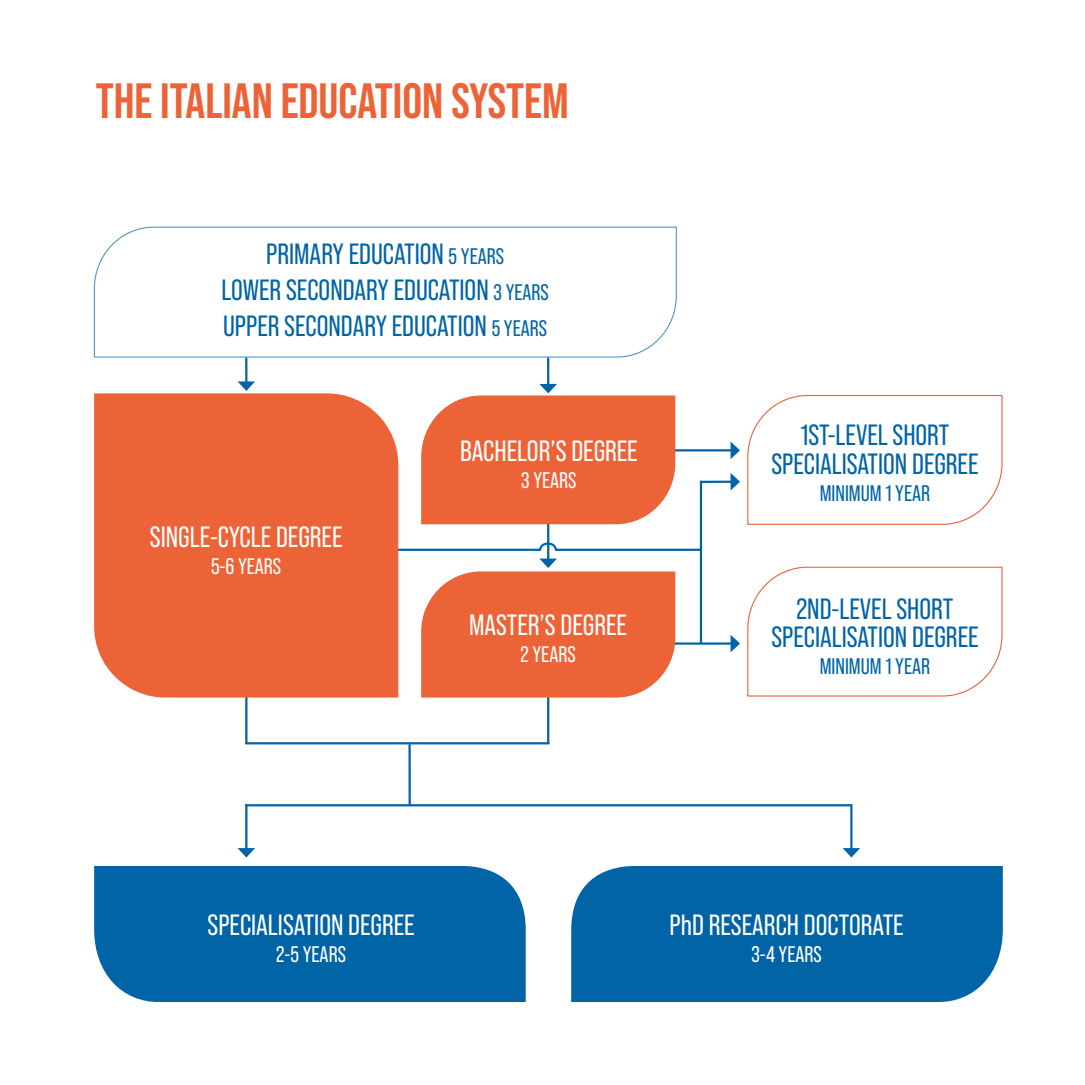
<style>
.page{position:relative;width:1085px;height:1085px;background:#fff}
.page>*{position:absolute;margin:0;border:0;box-sizing:border-box;transform-origin:0 0}
.t1{font:700 49.5px "Bebas Neue Pro";color:#ec6338}
.t2{font:29.25px/28.1px "Bebas Neue Pro";color:#0064a7;text-align:center}
.t3{font:29.25px "Bebas Neue Pro";color:#fff}
.t4{font:22.5px "Bebas Neue Pro";color:#fff}
.t5{font:22.5px "Bebas Neue Pro";color:#0064a7}
.s1{font-size:22.5px}
</style>
<div class="page">
<div style="left:94px;top:866px;width:431px;height:135px;background:#0064a7"></div>
<div style="left:571px;top:866px;width:431px;height:135px;background:#0064a7"></div>
<svg style="left:398px;top:541px;width:305px;height:11px"></svg>
<hr style="left:699px;top:480px;width:3px;height:163px;background:#0064a7">
<hr style="left:547px;top:520px;width:2px;height:39px;background:#0064a7">
<hr style="left:245px;top:804px;width:2px;height:45px;background:#0064a7">
<svg style="left:237px;top:847px;width:18px;height:10px"></svg>
<hr style="left:850px;top:804px;width:2px;height:45px;background:#0064a7">
<svg style="left:842px;top:847px;width:18px;height:10px"></svg>
<hr style="left:245px;top:804px;width:606px;height:2px;background:#0064a7">
<hr style="left:245px;top:691px;width:2px;height:52px;background:#0064a7">
<hr style="left:547px;top:692px;width:2px;height:51px;background:#0064a7">
<hr style="left:408px;top:744px;width:3px;height:60px;background:#0064a7">
<hr style="left:700px;top:480px;width:31px;height:3px;background:#0064a7">
<svg style="left:730px;top:473px;width:10px;height:17px"></svg>
<hr style="left:245px;top:357px;width:2px;height:25px;background:#0064a7">
<svg style="left:237px;top:381px;width:18px;height:10px"></svg>
<hr style="left:547px;top:357px;width:2px;height:28px;background:#0064a7">
<hr style="left:245px;top:742px;width:304px;height:2px;background:#0064a7">
<hr style="left:607px;top:642px;width:124px;height:2px;background:#0064a7">
<svg style="left:730px;top:635px;width:10px;height:17px"></svg>
<hr style="left:595px;top:449px;width:136px;height:2px;background:#0064a7">
<svg style="left:730px;top:441px;width:10px;height:18px"></svg>
<svg style="left:421px;top:558px;width:254px;height:139px;background:#ee7853"></svg>
<svg style="left:421px;top:384px;width:254px;height:140px;background:#ed7651"></svg>
<svg style="left:747px;top:395px;width:255px;height:130px"></svg>
<svg style="left:747px;top:566px;width:255px;height:131px"></svg>
<svg style="left:93px;top:226px;width:584px;height:132px"></svg>
<div style="left:94px;top:393px;width:304px;height:304px;background:#ec6338"></div>
<h1 class="t1" style="left:96px;top:72px;width:474px">THE ITALIAN EDUCATION SYSTEM</h1>
<p class="t2" style="left:221px;top:236px;width:329px;line-height:36px">PRIMARY EDUCATION <span class="s1">5 YEARS<br></span>LOWER SECONDARY EDUCATION <span class="s1">3 YEARS<br></span>UPPER SECONDARY EDUCATION <span class="s1">5 YEARS</span></p>
<p class="t3" style="left:150px;top:520px;width:194px">SINGLE-CYCLE DEGREE</p>
<p class="t4" style="left:211px;top:553px;width:72px">5-6 YEARS</p>
<p class="t3" style="left:460px;top:434px;width:179px">BACHELOR’S DEGREE</p>
<p class="t4" style="left:521px;top:467px;width:57px">3 YEARS</p>
<p class="t3" style="left:469px;top:608px;width:159px">MASTER’S DEGREE</p>
<p class="t4" style="left:520px;top:641px;width:57px">2 YEARS</p>
<p class="t2" style="left:771px;top:421px;width:208px">1ST-LEVEL SHORT<br>SPECIALISATION DEGREE</p>
<p class="t5" style="left:819px;top:480px;width:112px">MINIMUM 1 YEAR</p>
<p class="t2" style="left:771px;top:594px;width:208px">2ND-LEVEL SHORT<br>SPECIALISATION DEGREE</p>
<p class="t5" style="left:819px;top:653px;width:112px">MINIMUM 1 YEAR</p>
<p class="t3" style="left:207px;top:908px;width:208px">SPECIALISATION DEGREE</p>
<p class="t4" style="left:276px;top:941px;width:71px">2-5 YEARS</p>
<p class="t3" style="left:669px;top:908px;width:235px">PhD RESEARCH DOCTORATE</p>
<p class="t4" style="left:751px;top:941px;width:72px">3-4 YEARS</p>
</div>
